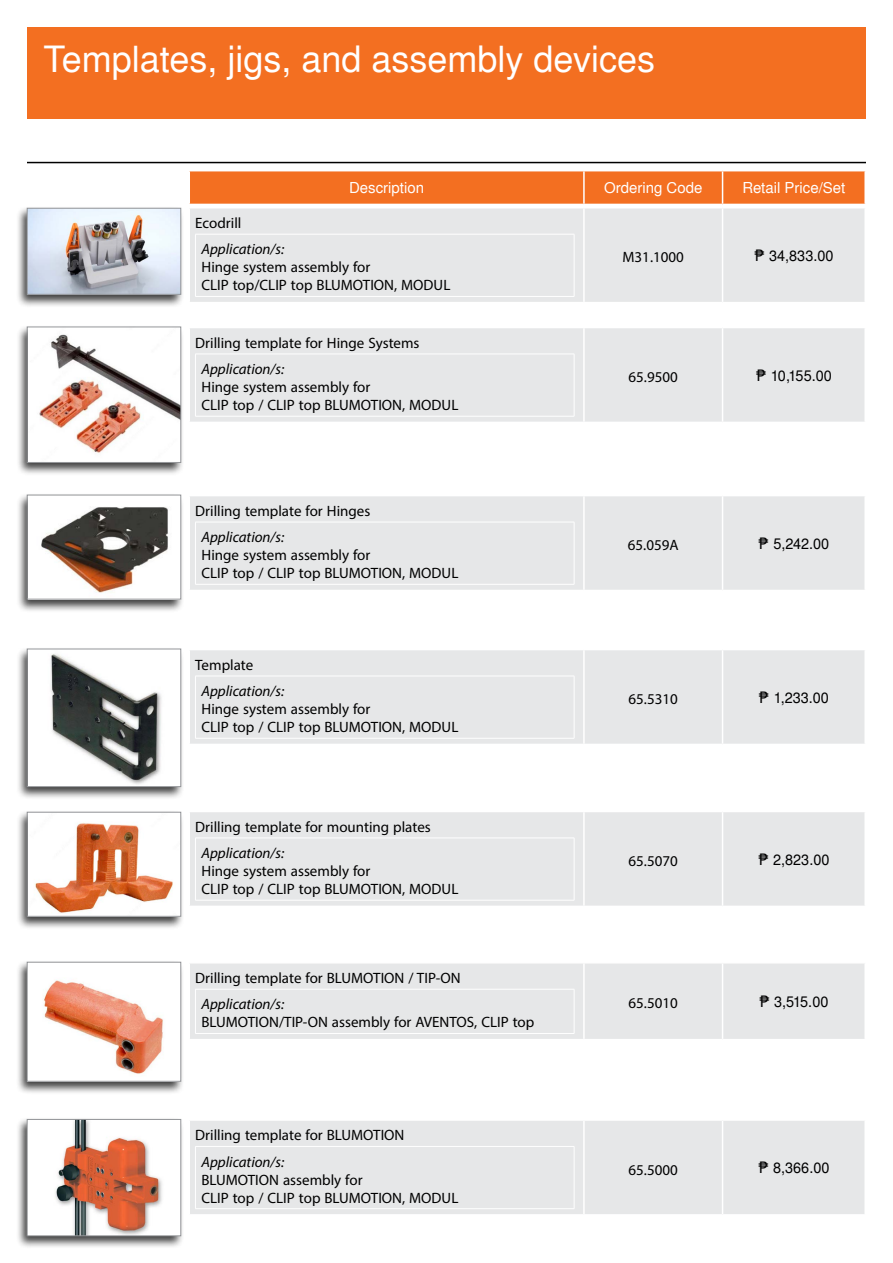
<style>
.page{position:relative;width:893px;height:1263px;background:#fff}
.page>*{position:absolute;margin:0;border:0;box-sizing:border-box;transform-origin:0 0}
.t1{font:36px "Nimbus San LCY";color:#fff}
.t2{font:21px/18px "Myriad Arabic";color:#000}
.t3{font:italic 21px "Myriad Arabic";color:#000}
.t4{font:15px "Nimbus San LCY";color:#000;scale:.96 1}
.t5{font:15px "Nimbus San LCY";color:#fff}
.s1{font-family:"Geneva"}
</style>
<div class="page">
<div style="left:190px;top:208px;width:674px;height:94px;background:#e6e7e8"></div>
<hr style="left:583px;top:208px;width:2px;height:94px;background:#fff">
<hr style="left:722px;top:208px;width:1px;height:94px;background:#fff">
<div style="left:195px;top:234px;width:379px;height:62px;background:#e6e7e8"></div>
<hr style="left:195px;top:234px;width:379px;height:1px;background:#fff">
<hr style="left:195px;top:234px;width:1px;height:62px;background:#fff">
<hr style="left:574px;top:234px;width:1px;height:62px;background:#fff">
<hr style="left:195px;top:296px;width:379px;height:1px;background:#fff">
<div style="left:190px;top:328px;width:674px;height:94px;background:#e6e7e8"></div>
<hr style="left:583px;top:328px;width:2px;height:94px;background:#fff">
<hr style="left:722px;top:328px;width:1px;height:94px;background:#fff">
<div style="left:195px;top:354px;width:379px;height:62px;background:#e6e7e8"></div>
<hr style="left:195px;top:354px;width:379px;height:1px;background:#fff">
<hr style="left:195px;top:354px;width:1px;height:62px;background:#fff">
<hr style="left:574px;top:354px;width:1px;height:62px;background:#fff">
<hr style="left:195px;top:416px;width:379px;height:1px;background:#fff">
<div style="left:190px;top:496px;width:674px;height:94px;background:#e6e7e8"></div>
<hr style="left:583px;top:496px;width:2px;height:94px;background:#fff">
<hr style="left:722px;top:496px;width:1px;height:94px;background:#fff">
<div style="left:195px;top:522px;width:379px;height:62px;background:#e6e7e8"></div>
<hr style="left:195px;top:522px;width:379px;height:1px;background:#fff">
<hr style="left:195px;top:522px;width:1px;height:62px;background:#fff">
<hr style="left:574px;top:522px;width:1px;height:62px;background:#fff">
<hr style="left:195px;top:584px;width:379px;height:1px;background:#fff">
<div style="left:190px;top:963px;width:674px;height:76px;background:#e6e7e8"></div>
<hr style="left:583px;top:963px;width:2px;height:76px;background:#fff">
<hr style="left:722px;top:963px;width:1px;height:76px;background:#fff">
<div style="left:195px;top:989px;width:379px;height:44px;background:#e6e7e8"></div>
<hr style="left:195px;top:989px;width:379px;height:1px;background:#fff">
<hr style="left:195px;top:989px;width:1px;height:44px;background:#fff">
<hr style="left:574px;top:989px;width:1px;height:44px;background:#fff">
<hr style="left:195px;top:1033px;width:379px;height:1px;background:#fff">
<div style="left:190px;top:650px;width:674px;height:94px;background:#e6e7e8"></div>
<hr style="left:583px;top:650px;width:2px;height:94px;background:#fff">
<hr style="left:722px;top:650px;width:1px;height:94px;background:#fff">
<div style="left:195px;top:676px;width:379px;height:62px;background:#e6e7e8"></div>
<hr style="left:195px;top:676px;width:379px;height:1px;background:#fff">
<hr style="left:195px;top:676px;width:1px;height:62px;background:#fff">
<hr style="left:574px;top:676px;width:1px;height:62px;background:#fff">
<hr style="left:195px;top:738px;width:379px;height:1px;background:#fff">
<div style="left:190px;top:812px;width:674px;height:94px;background:#e6e7e8"></div>
<hr style="left:583px;top:812px;width:2px;height:94px;background:#fff">
<hr style="left:722px;top:812px;width:1px;height:94px;background:#fff">
<div style="left:195px;top:838px;width:379px;height:62px;background:#e6e7e8"></div>
<hr style="left:195px;top:838px;width:379px;height:1px;background:#fff">
<hr style="left:195px;top:838px;width:1px;height:62px;background:#fff">
<hr style="left:574px;top:838px;width:1px;height:62px;background:#fff">
<hr style="left:195px;top:900px;width:379px;height:1px;background:#fff">
<div style="left:27px;top:27px;width:839px;height:91px;background:#f36f21"></div>
<hr style="left:27px;top:162px;width:839px;height:1px;background:#000">
<div style="left:16px;top:206px;width:169px;height:101px;background:#000;opacity:.75"></div>
<img style="left:29px;top:210px;width:150px;height:82px">
<div style="left:27px;top:208px;width:154px;height:86px;border:1px solid #939598"></div>
<div style="left:16px;top:325px;width:169px;height:151px;background:#000;opacity:.75"></div>
<img style="left:29px;top:329px;width:150px;height:132px">
<div style="left:27px;top:327px;width:154px;height:136px;border:1px solid #939598"></div>
<div style="left:16px;top:493px;width:169px;height:120px;background:#000;opacity:.75"></div>
<img style="left:29px;top:497px;width:150px;height:100px">
<div style="left:27px;top:495px;width:154px;height:104px;border:1px solid #939598"></div>
<div style="left:16px;top:810px;width:169px;height:120px;background:#000;opacity:.75"></div>
<img style="left:29px;top:814px;width:150px;height:100px">
<div style="left:27px;top:812px;width:154px;height:104px;border:1px solid #939598"></div>
<div style="left:16px;top:647px;width:169px;height:153px;background:#000;opacity:.75"></div>
<img style="left:29px;top:651px;width:150px;height:134px">
<div style="left:27px;top:649px;width:154px;height:138px;border:1px solid #939598"></div>
<div style="left:16px;top:960px;width:169px;height:135px;background:#000;opacity:.75"></div>
<img style="left:29px;top:964px;width:150px;height:115px">
<div style="left:27px;top:962px;width:154px;height:119px;border:1px solid #939598"></div>
<div style="left:190px;top:171px;width:674px;height:33px;background:#f36f21"></div>
<hr style="left:583px;top:171px;width:2px;height:33px;background:#fff">
<hr style="left:722px;top:171px;width:1px;height:33px;background:#fff">
<div style="left:190px;top:1121px;width:674px;height:93px;background:#e6e7e8"></div>
<hr style="left:583px;top:1121px;width:2px;height:93px;background:#fff">
<hr style="left:722px;top:1121px;width:1px;height:93px;background:#fff">
<div style="left:195px;top:1146px;width:379px;height:63px;background:#e6e7e8"></div>
<hr style="left:195px;top:1146px;width:379px;height:1px;background:#fff">
<hr style="left:195px;top:1146px;width:1px;height:62px;background:#fff">
<hr style="left:574px;top:1146px;width:1px;height:62px;background:#fff">
<hr style="left:195px;top:1208px;width:379px;height:1px;background:#fff">
<div style="left:16px;top:1117px;width:169px;height:132px;background:#000;opacity:.75"></div>
<img style="left:29px;top:1121px;width:150px;height:113px">
<div style="left:27px;top:1119px;width:154px;height:117px;border:1px solid #939598"></div>
<h1 class="t1" style="left:43px;top:38px;width:613px">Templates, jigs, and assembly devices</h1>
<p class="t5" style="left:349px;top:179px;width:77px">Description</p>
<p class="t5" style="left:604px;top:179px;width:100px">Ordering Code</p>
<p class="t5" style="left:742px;top:179px;width:104px">Retail Price/Set</p>
<p class="t2" style="left:195px;top:214px;width:48px">Ecodrill</p>
<p class="t3" style="left:201px;top:235px;width:84px">Application/s:</p>
<p class="t2" style="left:201px;top:258px;width:250px">Hinge system assembly for<br>CLIP top/CLIP top BLUMOTION, MODUL</p>
<p class="t2" style="left:195px;top:334px;width:226px">Drilling template for Hinge Systems</p>
<p class="t3" style="left:201px;top:355px;width:84px">Application/s:</p>
<p class="t2" style="left:201px;top:378px;width:258px">Hinge system assembly for<br>CLIP top / CLIP top BLUMOTION, MODUL</p>
<p class="t2" style="left:195px;top:502px;width:177px">Drilling template for Hinges</p>
<p class="t3" style="left:201px;top:523px;width:84px">Application/s:</p>
<p class="t2" style="left:201px;top:546px;width:258px">Hinge system assembly for<br>CLIP top / CLIP top BLUMOTION, MODUL</p>
<p class="t2" style="left:195px;top:656px;width:60px">Template</p>
<p class="t3" style="left:201px;top:677px;width:84px">Application/s:</p>
<p class="t2" style="left:201px;top:700px;width:258px">Hinge system assembly for<br>CLIP top / CLIP top BLUMOTION, MODUL</p>
<p class="t2" style="left:195px;top:818px;width:237px">Drilling template for mounting plates</p>
<p class="t3" style="left:201px;top:839px;width:84px">Application/s:</p>
<p class="t2" style="left:201px;top:862px;width:258px">Hinge system assembly for<br>CLIP top / CLIP top BLUMOTION, MODUL</p>
<p class="t2" style="left:195px;top:969px;width:267px">Drilling template for BLUMOTION / TIP-ON</p>
<p class="t3" style="left:201px;top:990px;width:84px">Application/s:</p>
<p class="t2" style="left:201px;top:1013px;width:334px">BLUMOTION/TIP-ON assembly for AVENTOS, CLIP top</p>
<p class="t2" style="left:195px;top:1126px;width:211px">Drilling template for BLUMOTION</p>
<p class="t3" style="left:201px;top:1147px;width:84px">Application/s:</p>
<p class="t2" style="left:201px;top:1171px;width:258px">BLUMOTION assembly for<br>CLIP top / CLIP top BLUMOTION, MODUL</p>
<p class="t2" style="left:623px;top:248px;width:63px">M31.1000</p>
<p class="t4" style="left:754px;top:247px;width:84px"><span class="s1">₱</span> 34,833.00</p>
<p class="t2" style="left:629px;top:368px;width:51px">65.9500</p>
<p class="t4" style="left:756px;top:367px;width:80px"><span class="s1">₱</span> 10,155.00</p>
<p class="t2" style="left:628px;top:536px;width:52px">65.059A</p>
<p class="t4" style="left:759px;top:535px;width:75px"><span class="s1">₱</span> 5,242.00</p>
<p class="t2" style="left:629px;top:690px;width:51px">65.5310</p>
<p class="t4" style="left:759px;top:689px;width:74px"><span class="s1">₱</span> 1,233.00</p>
<p class="t2" style="left:629px;top:852px;width:51px">65.5070</p>
<p class="t4" style="left:758px;top:851px;width:76px"><span class="s1">₱</span> 2,823.00</p>
<p class="t2" style="left:629px;top:994px;width:51px">65.5010</p>
<p class="t4" style="left:759px;top:993px;width:73px"><span class="s1">₱</span> 3,515.00</p>
<p class="t2" style="left:629px;top:1160px;width:51px">65.5000</p>
<p class="t4" style="left:758px;top:1159px;width:76px"><span class="s1">₱</span> 8,366.00</p>
</div>
